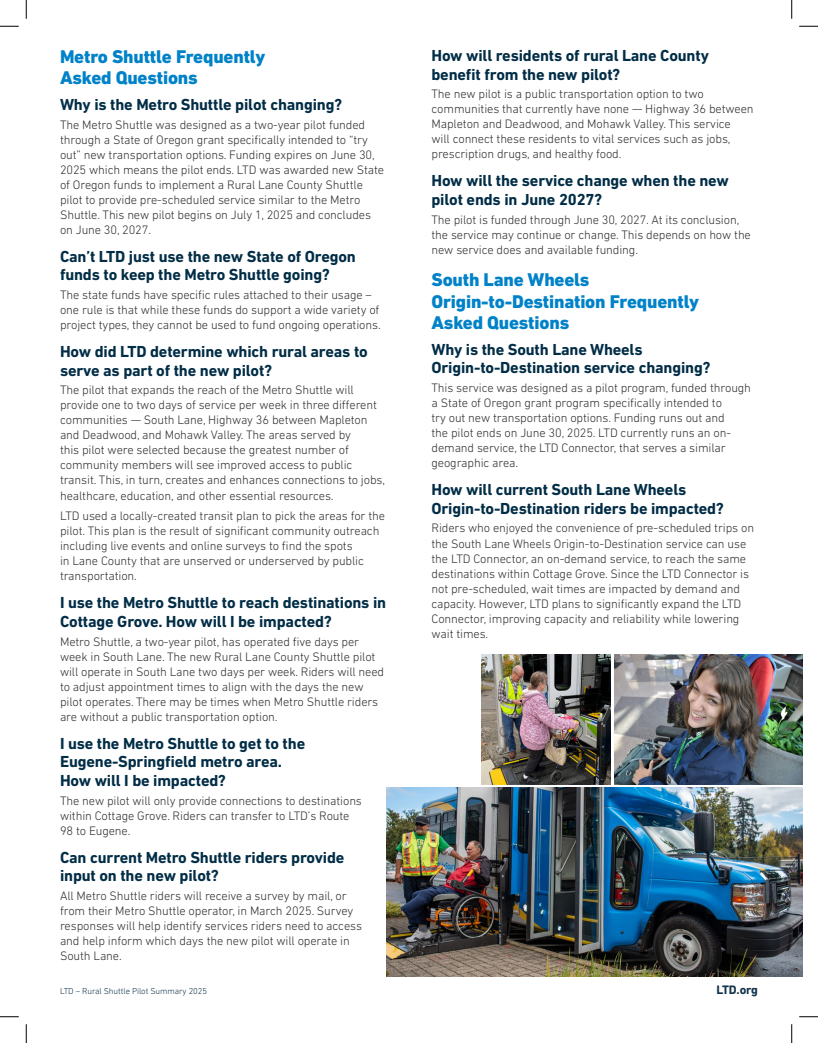
<style>
.page{position:relative;width:818px;height:1043px;background:#fff}
.page>*{position:absolute;margin:0;border:0;box-sizing:border-box;transform-origin:0 0}
.H3_-_Subheading_1{font:800 18.75px/21.2px "DIN Next LT Pro";letter-spacing:-.01em;color:#0082c8}
.H3_-_Subheading__Nex{font:800 18.75px/21.2px "DIN Next LT Pro";letter-spacing:-.01em;color:#0082c8}
.H3_-_Subheading{font:700 16.25px/18.8px "DIN Next LT Pro";letter-spacing:-.01em;color:#022d46}
.P_-_Body{font:300 12.5px/15px "DIN Next LT Pro";letter-spacing:-.01em;color:#312f30}
.t1{font:700 12.5px "DIN Next LT Pro";letter-spacing:-.02em;color:#11344b}
.t2{font:300 8.75px "DIN Next LT Pro";letter-spacing:-.01em;color:#11344b}
</style>
<div class="page">
<img style="left:386px;top:788px;width:416px;height:188px">
<img style="left:614px;top:654px;width:188px;height:130px">
<img style="left:481px;top:654px;width:129px;height:130px">
<svg style="left:0;top:25px;width:19px;height:2px"></svg>
<svg style="left:799px;top:25px;width:19px;height:2px"></svg>
<svg style="left:0;top:1016px;width:19px;height:1px"></svg>
<svg style="left:799px;top:1016px;width:19px;height:1px"></svg>
<svg style="left:25px;top:0;width:2px;height:19px"></svg>
<svg style="left:25px;top:1024px;width:2px;height:18px"></svg>
<svg style="left:791px;top:0;width:1px;height:19px"></svg>
<svg style="left:791px;top:1024px;width:1px;height:18px"></svg>
<h3 class="H3_-_Subheading__Nex" style="left:60px;top:46px;width:207px">Metro Shuttle Frequently<br>Asked Questions</h3>
<h3 class="H3_-_Subheading" style="left:60px;top:95px;width:283px">Why is the Metro Shuttle pilot changing?</h3>
<p class="P_-_Body" style="left:60px;top:117px;width:325px">The Metro Shuttle was designed as a two-year pilot funded through a State of Oregon grant specifically intended to “try out” new transportation options. Funding expires on June 30, 2025 which means the pilot ends. LTD was awarded new State of Oregon funds to implement a Rural Lane County Shuttle pilot to provide pre-scheduled service similar to the Metro Shuttle. This new pilot begins on July 1, 2025 and concludes on June 30, 2027.</p>
<h3 class="H3_-_Subheading" style="left:60px;top:247px;width:297px">Can’t LTD just use the new State of Oregon funds to keep the Metro Shuttle going?</h3>
<p class="P_-_Body" style="left:60px;top:287px;width:322px">The state funds have specific rules attached to their usage – one rule is that while these funds do support a wide variety of project types, they cannot be used to fund ongoing operations.</p>
<h3 class="H3_-_Subheading" style="left:60px;top:342px;width:309px">How did LTD determine which rural areas to serve as part of the new pilot?</h3>
<p class="P_-_Body" style="left:60px;top:382px;width:326px">The pilot that expands the reach of the Metro Shuttle will provide one to two days of service per week in three different communities — South Lane, Highway 36 between Mapleton and Deadwood, and Mohawk Valley. The areas served by<br>this pilot were selected because the greatest number of community members will see improved access to public transit. This, in turn, creates and enhances connections to jobs, healthcare, education, and other essential resources.</p>
<p class="P_-_Body" style="left:60px;top:508px;width:326px">LTD used a locally-created transit plan to pick the areas for the pilot. This plan is the result of significant community outreach including live events and online surveys to find the spots<br>in Lane County that are unserved or underserved by public transportation.</p>
<h3 class="H3_-_Subheading" style="left:60px;top:593px;width:327px">I use the Metro Shuttle to reach destinations in<br>Cottage Grove. How will I be impacted?</h3>
<p class="P_-_Body" style="left:60px;top:633px;width:326px">Metro Shuttle, a two-year pilot, has operated five days per week in South Lane. The new Rural Lane County Shuttle pilot will operate in South Lane two days per week. Riders will need to adjust appointment times to align with the days the new pilot operates. There may be times when Metro Shuttle riders are without a public transportation option.</p>
<h3 class="H3_-_Subheading" style="left:60px;top:733px;width:247px">I use the Metro Shuttle to get to the<br>Eugene-Springfield metro area.<br>How will I be impacted?</h3>
<p class="P_-_Body" style="left:60px;top:792px;width:303px">The new pilot will only provide connections to destinations within Cottage Grove. Riders can transfer to LTD’s Route<br>98 to Eugene.</p>
<h3 class="H3_-_Subheading" style="left:60px;top:847px;width:286px">Can current Metro Shuttle riders provide input on the new pilot?</h3>
<p class="P_-_Body" style="left:60px;top:888px;width:303px">All Metro Shuttle riders will receive a survey by mail, or from their Metro Shuttle operator, in March 2025. Survey responses will help identify services riders need to access and help inform which days the new pilot will operate in South Lane.</p>
<h3 class="H3_-_Subheading" style="left:431px;top:46px;width:279px">How will residents of rural Lane County benefit from the new pilot?</h3>
<p class="P_-_Body" style="left:431px;top:86px;width:323px">The new pilot is a public transportation option to two communities that currently have none — Highway 36 between Mapleton and Deadwood, and Mohawk Valley. This service<br>will connect these residents to vital services such as jobs, prescription drugs, and healthy food.</p>
<h3 class="H3_-_Subheading" style="left:431px;top:171px;width:299px">How will the service change when the new pilot ends in June 2027?</h3>
<p class="P_-_Body" style="left:431px;top:212px;width:321px">The pilot is funded through June 30, 2027. At its conclusion, the service may continue or change. This depends on how the new service does and available funding.</p>
<h3 class="H3_-_Subheading_1" style="left:431px;top:269px;width:269px">South Lane Wheels<br>Origin-to-Destination Frequently<br>Asked Questions</h3>
<h3 class="H3_-_Subheading" style="left:431px;top:340px;width:280px">Why is the South Lane Wheels<br>Origin-to-Destination service changing?</h3>
<p class="P_-_Body" style="left:431px;top:380px;width:321px">This service was designed as a pilot program, funded through a State of Oregon grant program specifically intended to<br>try out new transportation options. Funding runs out and<br>the pilot ends on June 30, 2025. LTD currently runs an on&shy;demand service, the LTD Connector, that serves a similar geographic area.</p>
<h3 class="H3_-_Subheading" style="left:431px;top:480px;width:294px">How will current South Lane Wheels<br>Origin-to-Destination riders be impacted?</h3>
<p class="P_-_Body" style="left:431px;top:520px;width:324px">Riders who enjoyed the convenience of pre-scheduled trips on the South Lane Wheels Origin-to-Destination service can use the LTD Connector, an on-demand service, to reach the same destinations within Cottage Grove. Since the LTD Connector is not pre-scheduled, wait times are impacted by demand and capacity. However, LTD plans to significantly expand the LTD Connector, improving capacity and reliability while lowering wait times.</p>
<p class="t2" style="left:60px;top:986px;width:148px">LTD – Rural Shuttle Pilot Summary 2025</p>
<p class="t1" style="left:716px;top:982px;width:43px">LTD.org</p>
</div>
